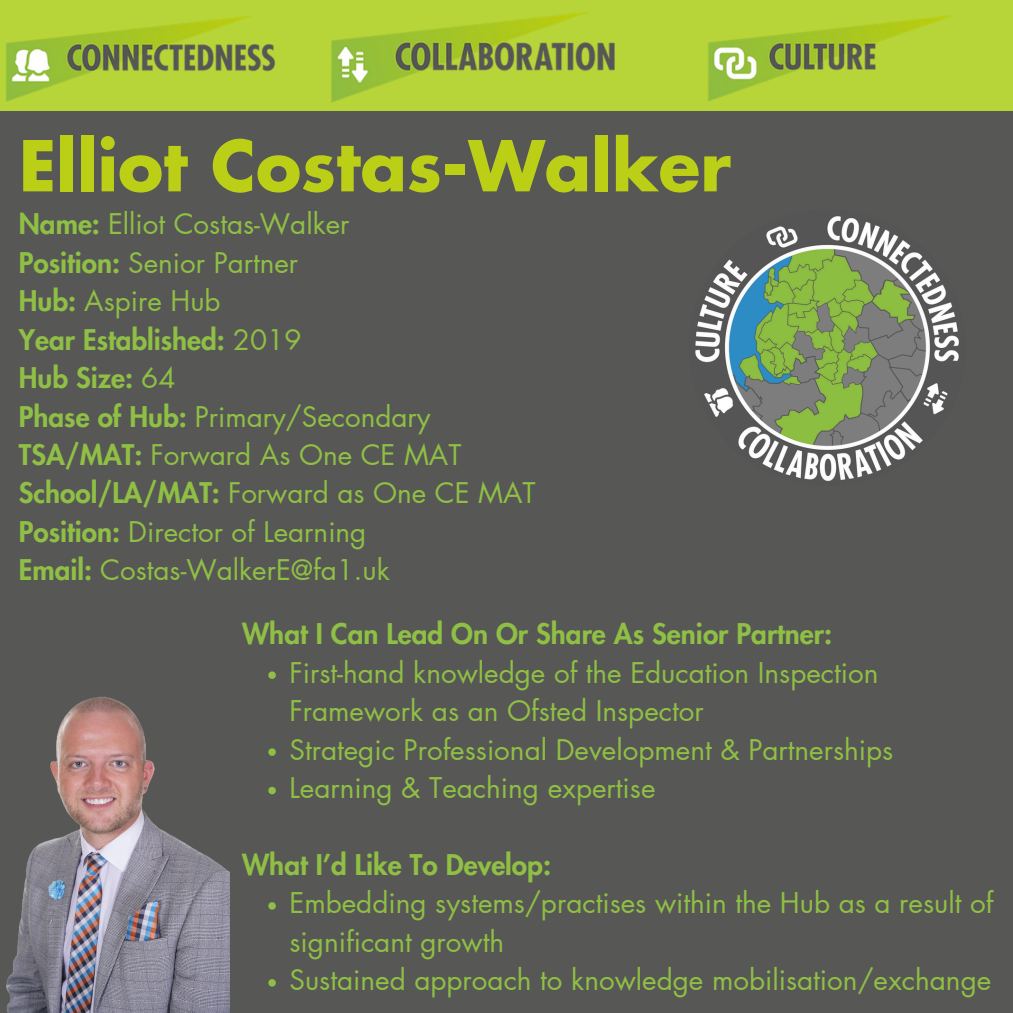
<style>
.page{position:relative;width:1013px;height:1013px;background:#fff}
.page>*{position:absolute;margin:0;border:0;box-sizing:border-box;transform-origin:0 0}
.t1{font:700 68.12px "Futura LT Pro";color:#bccf17}
.t2{font:27.88px/38.5px "Futura LT Pro";color:#8fbf44}
.t3{font:800 27.88px "Futura LT Pro";color:#8fbf44}
.s1{font-weight:800}
.s2{font-weight:400}
</style>
<div class="page">
<div style="left:0;top:0;width:1012px;height:1012px;background:#575756"></div>
<div style="left:0;top:0;width:1012px;height:110px;background:#b7d438"></div>
<img style="left:325px;top:12px;width:294px;height:99px">
<img style="left:0;top:16px;width:281px;height:95px">
<img style="left:689px;top:15px;width:283px;height:96px">
<img style="left:6px;top:697px;width:224px;height:315px">
<svg style="left:268px;top:671px;width:8px;height:8px"></svg>
<svg style="left:268px;top:748px;width:8px;height:7px"></svg>
<svg style="left:268px;top:786px;width:8px;height:8px"></svg>
<svg style="left:268px;top:902px;width:8px;height:7px"></svg>
<svg style="left:268px;top:979px;width:8px;height:7px"></svg>
<img style="left:695px;top:216px;width:264px;height:265px">
<p class="t1" style="left:19px;top:135px;width:713px">Elliot Costas-Walker</p>
<p class="t2" style="left:19px;top:206px;width:332px"><span class="s1">Name:</span> Elliot Costas-Walker</p>
<p class="t2" style="left:19px;top:244px;width:281px"><span class="s1">Position:</span> Senior Partner</p>
<p class="t2" style="left:19px;top:283px;width:203px"><span class="s1">Hub:</span> Aspire Hub</p>
<h1 class="t3" style="left:19px;top:327px;width:284px">Year Established: <span class="s2">2019</span></h1>
<p class="t3" style="left:19px;top:365px;width:158px">Hub Size: <span class="s2">64</span></p>
<p class="t2" style="left:19px;top:398px;width:413px"><span class="s1">Phase of Hub:</span> Primary/Secondary</p>
<p class="t2" style="left:19px;top:437px;width:444px"><span class="s1">TSA/MAT:</span> Forward As One CE MAT</p>
<p class="t2" style="left:19px;top:475px;width:518px"><span class="s1">School/LA/MAT:</span> Forward as One CE MAT</p>
<p class="t2" style="left:19px;top:513px;width:349px"><span class="s1">Position:</span> Director of Learning</p>
<p class="t2" style="left:19px;top:552px;width:372px"><span class="s1">Email:</span> Costas-WalkerE@fa1.uk</p>
<p class="t3" style="left:242px;top:621px;width:591px">What I Can Lead On Or Share As Senior Partner:</p>
<p class="t2" style="left:289px;top:654px;width:590px">First-hand knowledge of the Education Inspection<br>Framework as an Ofsted Inspector</p>
<p class="t2" style="left:289px;top:731px;width:605px">Strategic Professional Development &amp; Partnerships</p>
<p class="t2" style="left:289px;top:769px;width:367px">Learning &amp; Teaching expertise</p>
<p class="t3" style="left:242px;top:852px;width:310px">What I’d Like To Develop:</p>
<h2 class="t2" style="left:289px;top:885px;width:705px">Embedding systems/practises within the Hub as a result of significant growth</h2>
<p class="t2" style="left:289px;top:962px;width:703px">Sustained approach to knowledge mobilisation/exchange</p>
</div>
